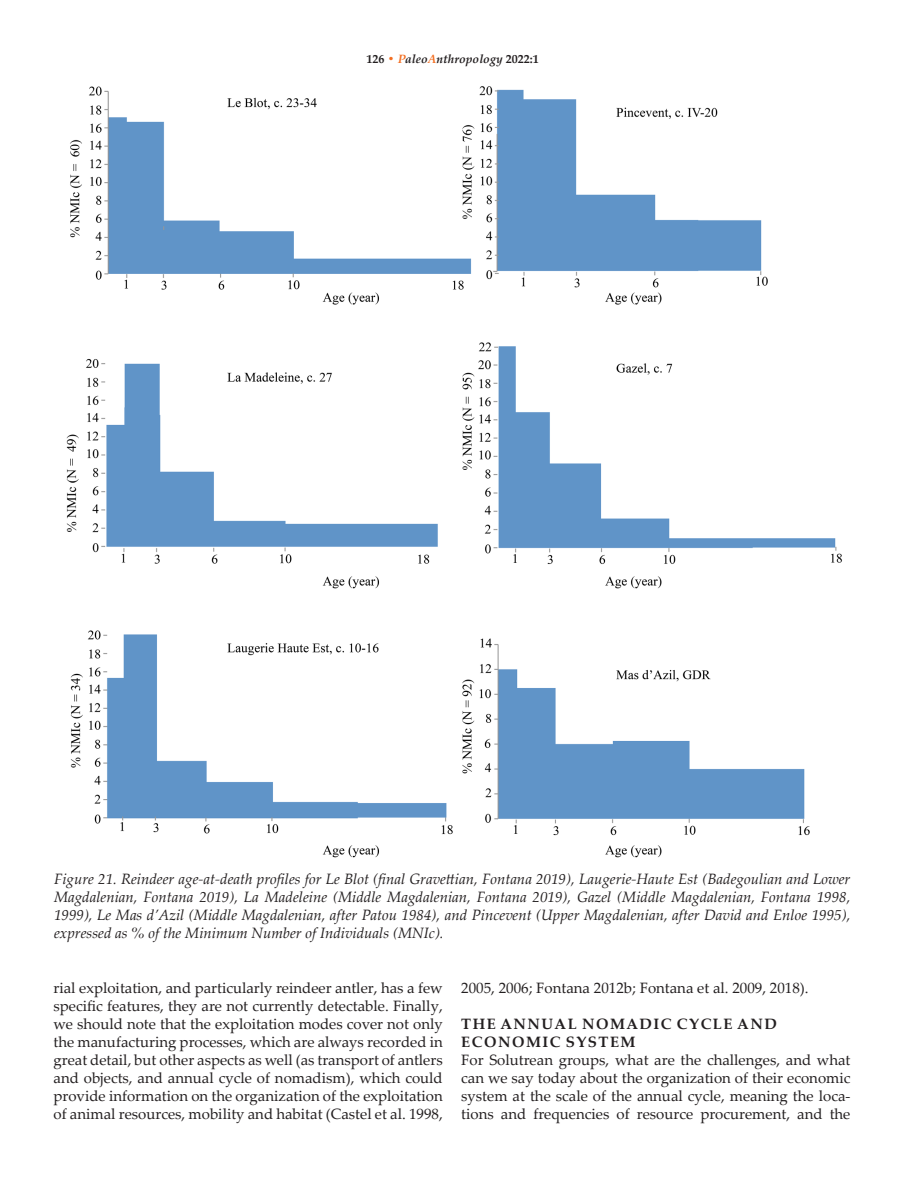
<style>
.page{position:relative;width:918px;height:1188px;background:#fff}
.page>*{position:absolute;margin:0;border:0;box-sizing:border-box;transform-origin:0 0}
.article_first_paragr{font:15px/18px "Palatino Linotype";color:#231f20;text-align:justify}
.figure_caption{font:italic 15px/18px "Palatino Linotype";color:#231f20;text-align:justify}
.t1{font:700 15px "Palatino Linotype";letter-spacing:.1em;color:#231f20}
.t2{font:italic 700 12px "Palatino Linotype";color:#231f20}
.s1{font-style:normal}
.s2{font-style:normal;color:#f36e21}
.s3{color:#f36e21}
</style>
<div class="page">
<img style="left:66px;top:86px;width:776px;height:772px">
<p class="t2" style="left:366px;top:50px;width:174px"><span class="s1">126</span> <span class="s2">•</span> <span class="s3">P</span>aleo<span class="s3">A</span>nthropology <span class="s1">2022:1</span></p>
<p class="figure_caption" style="left:54px;top:870px;width:798px">Figure 21. Reindeer age-at-death profiles for Le Blot (final Gravettian, Fontana 2019), Laugerie-Haute Est (Badegoulian and Lower Magdalenian, Fontana 2019), La Madeleine (Middle Magdalenian, Fontana 2019), Gazel (Middle Magdalenian, Fontana 1998, 1999), Le Mas d’Azil (Middle Magdalenian, after Patou 1984), and Pincevent (Upper Magdalenian, after David and Enloe 1995), expressed as % of the Minimum Number of Individuals (MNIc).</p>
<p class="article_first_paragr" style="left:54px;top:978px;width:391px">rial exploitation, and particularly reindeer antler, has a few specific features, they are not currently detectable. Finally, we should note that the exploitation modes cover not only the manufacturing processes, which are always recorded in great detail, but other aspects as well (as transport of antlers and objects, and annual cycle of nomadism), which could provide information on the organization of the exploitation of animal resources, mobility and habitat (Castel et al. 1998,</p>
<p class="article_first_paragr" style="left:461px;top:978px;width:349px">2005, 2006; Fontana 2012b; Fontana et al. 2009, 2018).</p>
<p class="t1" style="left:461px;top:1013px;width:317px">THE ANNUAL NOMADIC CYCLE AND</p>
<p class="t1" style="left:461px;top:1031px;width:176px">ECONOMIC SYSTEM</p>
<p class="article_first_paragr" style="left:461px;top:1050px;width:391px">For Solutrean groups, what are the challenges, and what can we say today about the organization of their economic system at the scale of the annual cycle, meaning the loca&shy;tions and frequencies of resource procurement, and the</p>
</div>
